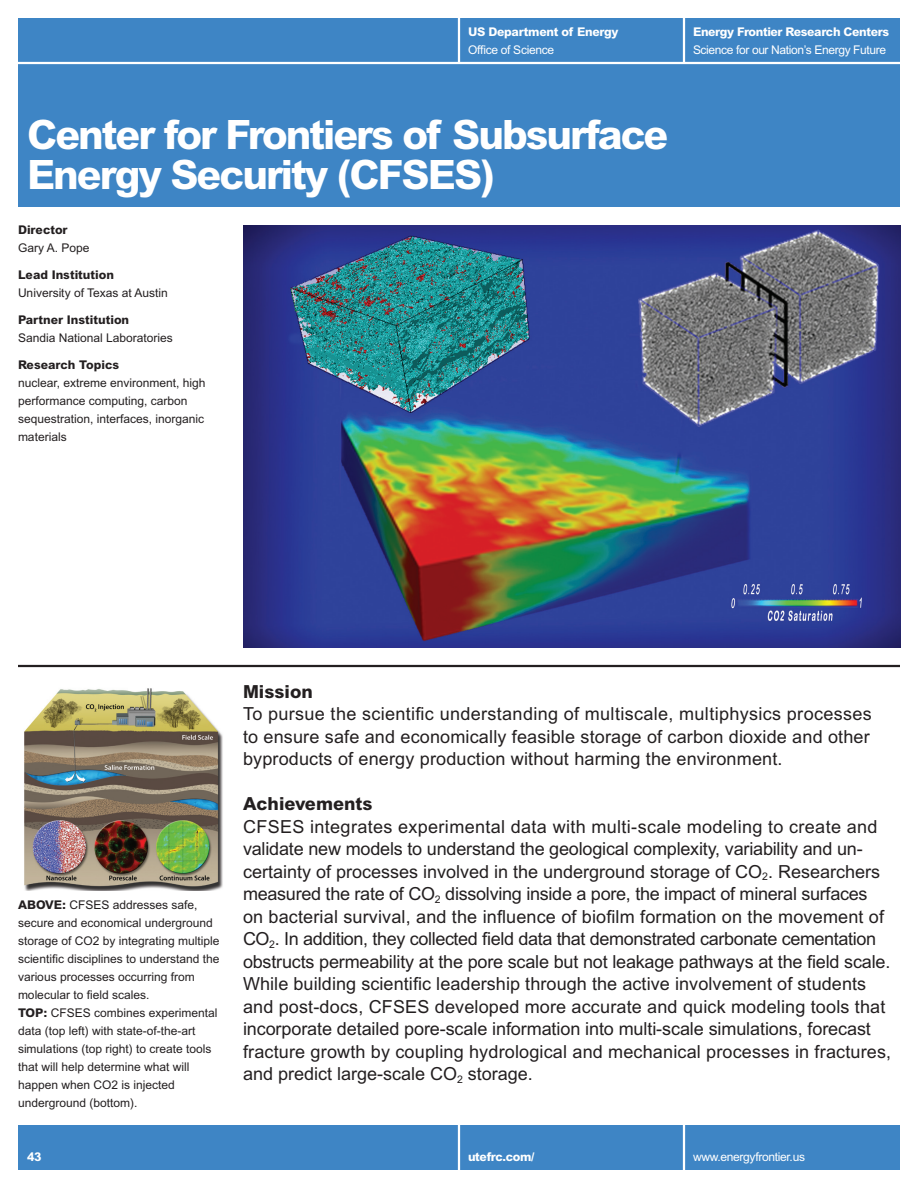
<style>
.page{position:relative;width:918px;height:1188px;background:#fff}
.page>*{position:absolute;margin:0;border:0;box-sizing:border-box;transform-origin:0 0}
.Headline_27_27_Arial{font:800 40.5px/40.5px "Arial MT Std";letter-spacing:-.05em;color:#fff}
.Text_Lrg_12_15_Arial{font:18px/22.5px "Arial MT Std";color:#231f20;text-align:justify}
.Text_Lrg_12_15_Arial-2{font:800 18px "Arial MT Std";color:#231f20}
.Subhead_Lrg_12_15_Ar{font:800 18px "Arial MT Std";color:#231f20}
.Text_Sm_8_12_Arial_M{font:12px/18px "Arial MT Std";color:#231f20}
.Header-Footer_8_12_A{font:12px "Arial MT Std";letter-spacing:-.025em;color:#fff}
.Header-Footer_Bd_8_1{font:800 12px "Arial MT Std";letter-spacing:-.03em;color:#fff}
.Subhead_Sm_8_12_Aria{font:800 12px "Arial MT Std";color:#231f20}
.Text_Sm_wSpace_8_12{font:12px "Arial MT Std";color:#231f20}
.s1{font-weight:800}
</style>
<div class="page">
<div style="left:18px;top:1125px;width:882px;height:45px;background:#3e85c5"></div>
<div style="left:18px;top:18px;width:882px;height:189px;background:#3e85c5"></div>
<img style="left:24px;top:688px;width:199px;height:203px">
<img style="left:244px;top:225px;width:657px;height:423px">
<hr style="left:458px;top:18px;width:2px;height:45px;background:#fff">
<hr style="left:683px;top:18px;width:2px;height:46px;background:#fff">
<hr style="left:18px;top:62px;width:883px;height:2px;background:#fff">
<hr style="left:18px;top:665px;width:882px;height:2px;background:#231f20">
<hr style="left:458px;top:1125px;width:2px;height:45px;background:#fff">
<hr style="left:683px;top:1125px;width:2px;height:45px;background:#fff">
<p class="Header-Footer_Bd_8_1" style="left:468px;top:24px;width:152px">US Department of Energy</p>
<p class="Header-Footer_8_12_A" style="left:468px;top:43px;width:88px">Office of Science</p>
<p class="Headline_27_27_Arial" style="left:27px;top:113px;width:643px">Center for Frontiers of Subsurface<br>Energy Security (CFSES)</p>
<p class="Subhead_Sm_8_12_Aria" style="left:18px;top:222px;width:51px">Director</p>
<p class="Text_Sm_wSpace_8_12" style="left:18px;top:241px;width:73px">Gary A. Pope</p>
<p class="Subhead_Sm_8_12_Aria" style="left:18px;top:267px;width:98px">Lead Institution</p>
<p class="Text_Sm_wSpace_8_12" style="left:18px;top:286px;width:151px">University of Texas at Austin</p>
<p class="Subhead_Sm_8_12_Aria" style="left:18px;top:312px;width:113px">Partner Institution</p>
<p class="Text_Sm_8_12_Arial_M" style="left:18px;top:329px;width:156px">Sandia National Laboratories</p>
<p class="Subhead_Sm_8_12_Aria" style="left:18px;top:357px;width:103px">Research Topics</p>
<p class="Text_Sm_8_12_Arial_M" style="left:18px;top:374px;width:189px">nuclear, extreme environment, high performance computing, carbon sequestration, interfaces, inorganic materials</p>
<p class="Header-Footer_Bd_8_1" style="left:693px;top:24px;width:198px">Energy Frontier Research Centers</p>
<p class="Header-Footer_8_12_A" style="left:693px;top:43px;width:195px">Science for our Nation’s Energy Future</p>
<p class="Text_Sm_8_12_Arial_M" style="left:18px;top:896px;width:203px"><span class="s1">ABOVE:</span> CFSES addresses safe, secure and economical underground storage of CO2 by integrating multiple scientific disciplines to understand the various processes occurring from molecular to field scales.<br><span class="s1">TOP:</span> CFSES combines experimental data (top left) with state-of-the-art simulations (top right) to create tools that will help determine what will happen when CO2 is injected underground (bottom).</p>
<p class="Subhead_Lrg_12_15_Ar" style="left:243px;top:680px;width:71px">Mission</p>
<p class="Text_Lrg_12_15_Arial" style="left:243px;top:702px;width:630px">To pursue the scientific understanding of multiscale, multiphysics processes to ensure safe and economically feasible storage of carbon dioxide and other byproducts of energy production without harming the environment.</p>
<p class="Text_Lrg_12_15_Arial-2" style="left:243px;top:793px;width:131px">Achievements</p>
<p class="Text_Lrg_12_15_Arial" style="left:243px;top:815px;width:650px;text-align:left">CFSES integrates experimental data with multi-scale modeling to create and validate new models to understand the geological complexity, variability and un&shy;certainty of processes involved in the underground storage of CO<sub>2</sub>. Researchers measured the rate of CO<sub>2</sub> dissolving inside a pore, the impact of mineral surfaces on bacterial survival, and the influence of biofilm formation on the movement of CO<sub>2</sub>. In addition, they collected field data that demonstrated carbonate cementation obstructs permeability at the pore scale but not leakage pathways at the field scale.<br>While building scientific leadership through the active involvement of students and post-docs, CFSES developed more accurate and quick modeling tools that incorporate detailed pore-scale information into multi-scale simulations, forecast fracture growth by coupling hydrological and mechanical processes in fractures, and predict large-scale CO<sub>2</sub> storage.</p>
<p class="Header-Footer_Bd_8_1" style="left:27px;top:1149px;width:16px">43</p>
<p class="Header-Footer_8_12_A" style="left:693px;top:1150px;width:114px">www.energyfrontier.us</p>
<p class="Header-Footer_Bd_8_1" style="left:468px;top:1149px;width:68px">utefrc.com/</p>
</div>
